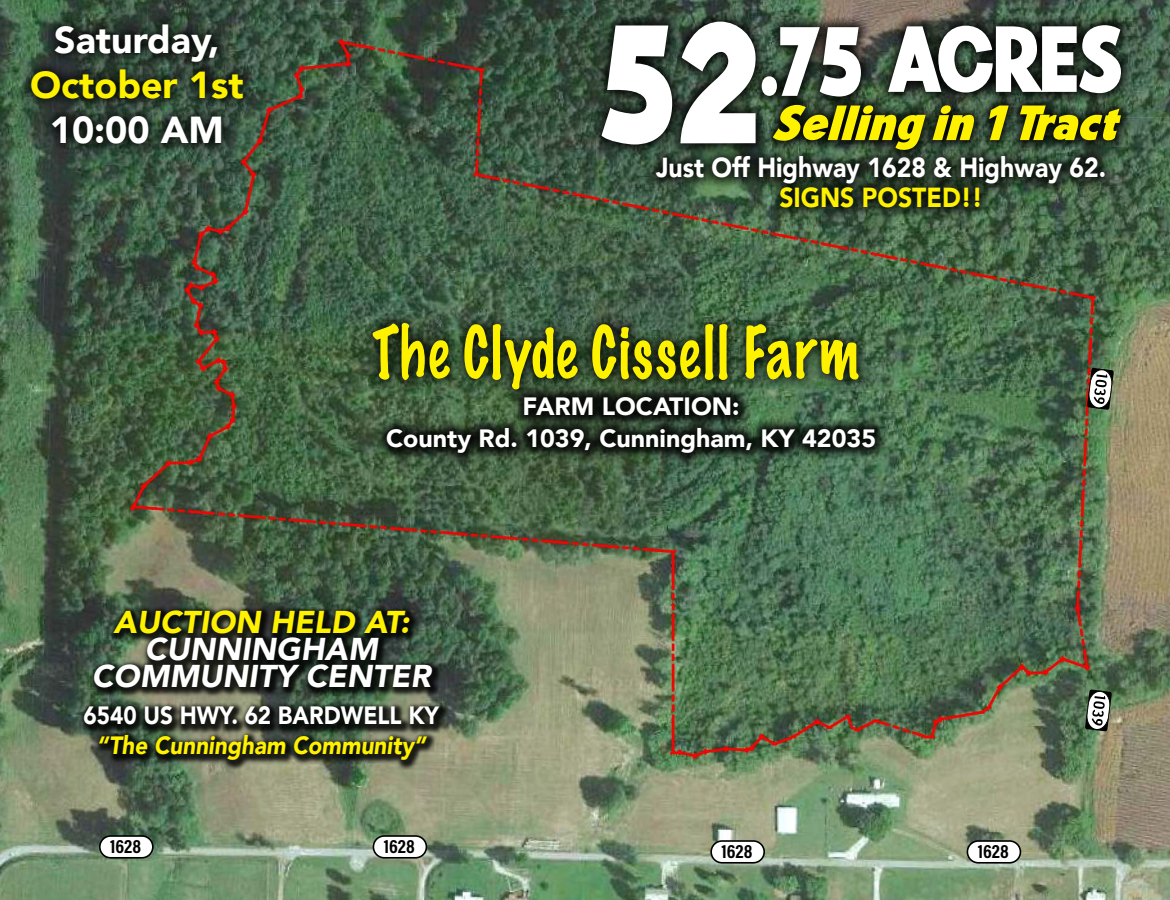
<style>
.page{position:relative;width:1170px;height:900px;background:#fff}
.page>*{position:absolute;margin:0;border:0;box-sizing:border-box;transform-origin:0 0}
.t1{font:900 37.5px "Avenir";color:#fff}
.t2{font:900 37.5px "Avenir";color:#fff200}
.t3{font:italic 900 31.5px/27px "Avenir";color:#fff;text-align:center}
.t4{font:italic 900 31.5px "Avenir";color:#fff200}
.t5{font:900 27.5px "Avenir";color:#fff;scale:.9 1}
.t6{font:900 27.5px "Avenir";color:#fff200;scale:.9 1}
.t7{font:900 25px/32.5px "Avenir";color:#fff;text-align:center}
.t8{font:italic 900 25px "Avenir";color:#fff200;scale:.9 1}
.t9{font:900 25px "Avenir";color:#fff;scale:.9 1}
.t10{font:700 19.5px "Acumin Pro Cond";color:#000}
</style>
<div class="page">
<img style="left:0;top:0;width:1170px;height:900px">
<div style="left:100px;top:836px;width:53px;height:22px;background:#fff;border-radius:11px"></div>
<div style="left:99px;top:835px;width:55px;height:24px;border:2px solid #000;border-radius:11px"></div>
<div style="left:711px;top:841px;width:53px;height:22px;background:#fff;border-radius:11px"></div>
<div style="left:710px;top:840px;width:55px;height:24px;border:2px solid #000;border-radius:11px"></div>
<div style="left:373px;top:836px;width:53px;height:22px;background:#fff;border-radius:11px"></div>
<div style="left:373px;top:835px;width:54px;height:24px;border:2px solid #000;border-radius:11px"></div>
<div style="left:967px;top:841px;width:53px;height:22px;background:#fff;border-radius:11px"></div>
<div style="left:967px;top:840px;width:54px;height:24px;border:2px solid #000;border-radius:11px"></div>
<svg style="left:1085px;top:689px;width:27px;height:43px"></svg>
<svg style="left:1087px;top:368px;width:27px;height:42px"></svg>
<div style="left:644px;top:144px;width:473px;height:77px;background:#000;opacity:.75"></div>
<div style="left:79px;top:606px;width:370px;height:164px;background:#000;opacity:.83"></div>
<div style="left:18px;top:11px;width:238px;height:145px;background:#000;opacity:.75"></div>
<div style="left:360px;top:310px;width:511px;height:92px;background:#000;opacity:.75"></div>
<svg style="left:373px;top:323px;width:486px;height:66px"></svg>
<div style="left:589px;top:8px;width:545px;height:154px;background:#000;opacity:.9"></div>
<svg style="left:601px;top:22px;width:521px;height:128px"></svg>
<div style="left:374px;top:384px;width:513px;height:82px;background:#000;opacity:.87"></div>
<h1 class="t1" style="left:54px;top:8px;width:167px">Saturday,</h1>
<h1 class="t2" style="left:30px;top:53px;width:215px">October 1st</h1>
<h1 class="t1" style="left:50px;top:98px;width:176px">10:00 AM</h1>
<p class="t5" style="left:656px;top:144px;width:501px">Just Off Highway 1628 &amp; Highway 62.</p>
<p class="t6" style="left:779px;top:174px;width:228px">SIGNS POSTED!!</p>
<p class="t7" style="left:386px;top:389px;width:492px">FARM LOCATION:<br>County Rd. 1039, Cunningham, KY 42035</p>
<p class="t4" style="left:113px;top:596px;width:298px">AUCTION HELD AT:</p>
<p class="t3" style="left:92px;top:635px;width:340px">CUNNINGHAM<br>COMMUNITY CENTER</p>
<p class="t9" style="left:84px;top:694px;width:397px">6540 US HWY. 62 BARDWELL KY</p>
<p class="t8" style="left:97px;top:725px;width:367px">“The Cunningham Community”</p>
<p class="t10" style="left:110px;top:833px;width:33px">1628</p>
<p class="t10" style="left:722px;top:838px;width:33px">1628</p>
<p class="t10" style="left:384px;top:833px;width:33px">1628</p>
<p class="t10" style="left:978px;top:838px;width:33px">1628</p>
</div>
